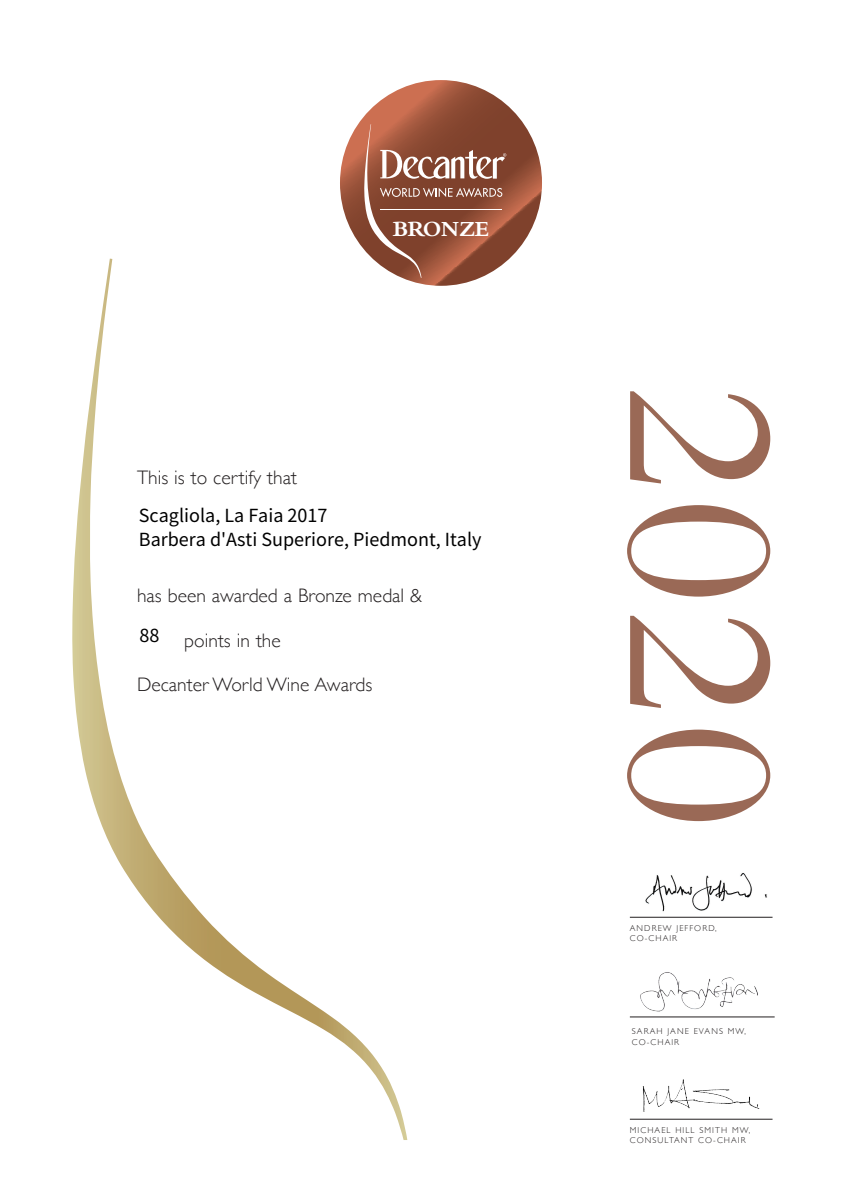
<style>
.page{position:relative;width:842px;height:1191px;background:#fff}
.page>*{position:absolute;margin:0;border:0;box-sizing:border-box;transform-origin:0 0}
.t1{font:220px "Bembo";color:#9a6956}
.t2{font:700 22.5px "Bembo";letter-spacing:-.02em;color:#fff}
.t3{font:300 19.5px "Gill Sans";color:#231f20}
.t4{font:18px/24px "Noto Sans CJ Ksc";color:#000}
.t5{font:300 8.5px/10.2px "Gill Sans";letter-spacing:.13em;color:#231f20}
</style>
<div class="page">
<svg style="left:340px;top:80px;width:202px;height:206px"></svg>
<svg style="left:364px;top:124px;width:142px;height:154px;background:#995e4a"></svg>
<svg style="left:72px;top:258px;width:335px;height:882px"></svg>
<img style="left:645px;top:873px;width:122px;height:39px">
<hr style="left:630px;top:917px;width:142px;height:1px;background:#231f20">
<img style="left:640px;top:972px;width:118px;height:40px">
<hr style="left:630px;top:1016px;width:145px;height:1px;background:#231f20">
<img style="left:642px;top:1079px;width:118px;height:33px">
<hr style="left:630px;top:1119px;width:142px;height:1px;background:#231f20">
<p class="t3" style="left:137px;top:462px;width:161px">This is to certify that</p>
<p class="t2" style="left:393px;top:217px;width:98px">BRONZE</p>
<h3 class="t4" style="left:139px;top:503px;width:344px">Scagliola, La Faia 2017<br>Barbera d'Asti Superiore, Piedmont, Italy</h3>
<p class="t3" style="left:137px;top:580px;width:287px">has been awarded a Bronze medal &amp;</p>
<h3 class="t4" style="left:139px;top:623px;width:21px">88</h3>
<p class="t3" style="left:184px;top:625px;width:98px">points in the</p>
<p class="t3" style="left:137px;top:669px;width:237px">Decanter World Wine Awards</p>
<p class="t1" style="left:827px;top:385px;width:446px;rotate:90deg">2020</p>
<p class="t5" style="left:630px;top:923px;width:88px">ANDREW JEFFORD,</p>
<p class="t5" style="left:630px;top:933px;width:49px">CO-CHAIR</p>
<p class="t5" style="left:632px;top:1026px;width:116px">SARAH JANE EVANS MW,<br>CO-CHAIR</p>
<p class="t5" style="left:630px;top:1125px;width:122px">MICHAEL HILL SMITH MW,<br>CONSULTANT CO-CHAIR</p>
</div>
